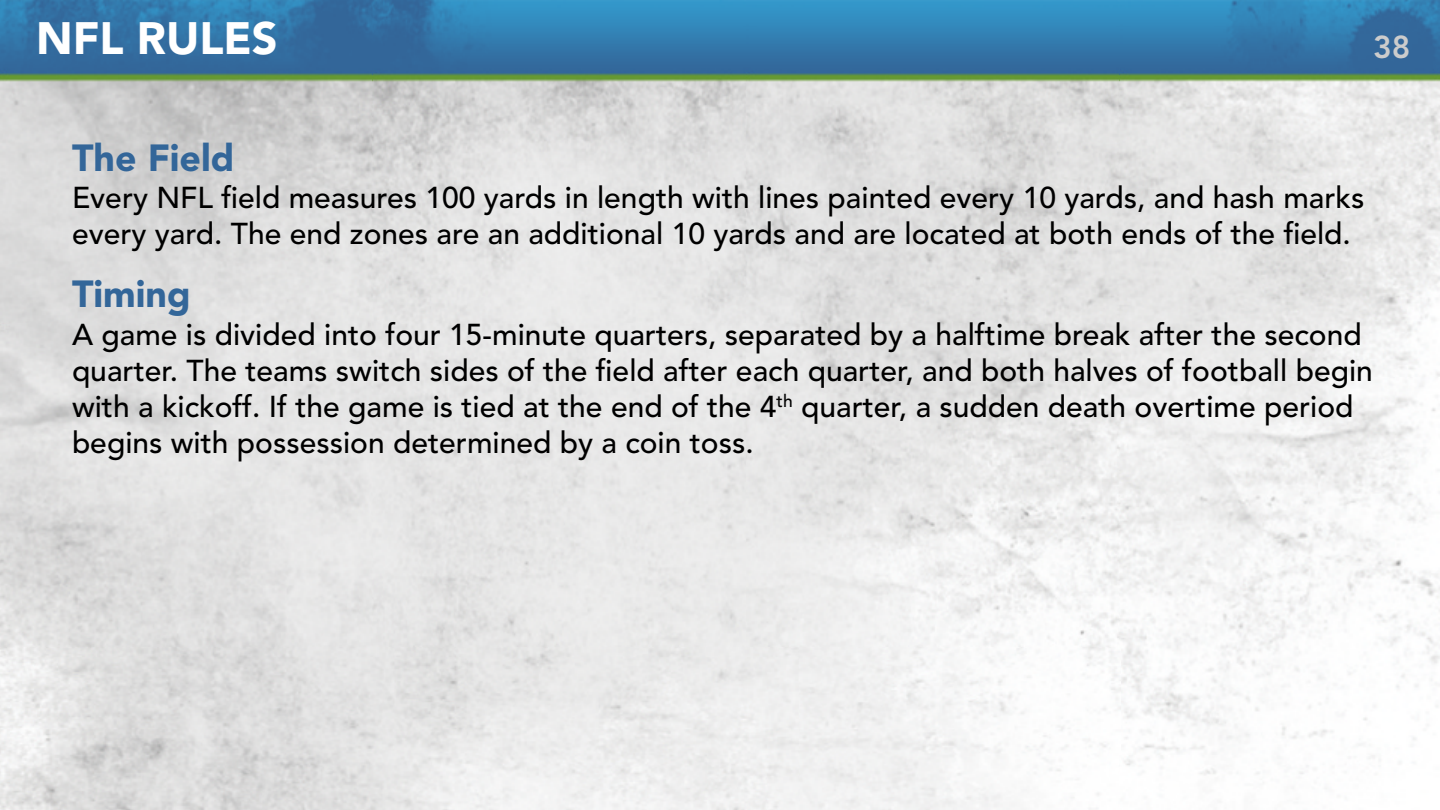
<style>
.page{position:relative;width:1440px;height:810px;background:#fff}
.page>*{position:absolute;margin:0;border:0;box-sizing:border-box;transform-origin:0 0}
.t1{font:500 45px "Avenir LT Std 65";color:#fff}
.t2{font:500 37.5px "Avenir LT Std 65";color:#369}
.t3{font:700 31.5px "Avenir LT Std 55 Roman";color:#ccc}
.t4{font:500 30px/36px "Avenir LT Std 65";color:#000}
</style>
<div class="page">
<img style="left:0;top:0;width:1440px;height:810px">
<h1 class="t1" style="left:36px;top:19px;width:243px">NFL RULES</h1>
<p class="t3" style="left:1373px;top:35px;width:39px">38</p>
<p class="t2" style="left:72px;top:142px;width:164px">The Field</p>
<p class="t4" style="left:72px;top:182px;width:1294px">Every NFL field measures 100 yards in length with lines painted every 10 yards, and hash marks every yard. The end zones are an additional 10 yards and are located at both ends of the field.</p>
<p class="t2" style="left:72px;top:279px;width:120px">Timing</p>
<p class="t4" style="left:72px;top:319px;width:1302px">A game is divided into four 15-minute quarters, separated by a halftime break after the second quarter. The teams switch sides of the field after each quarter, and both halves of football begin with a kickoff. If the game is tied at the end of the 4<sup>th</sup> quarter, a sudden death overtime period begins with possession determined by a coin toss.</p>
</div>
